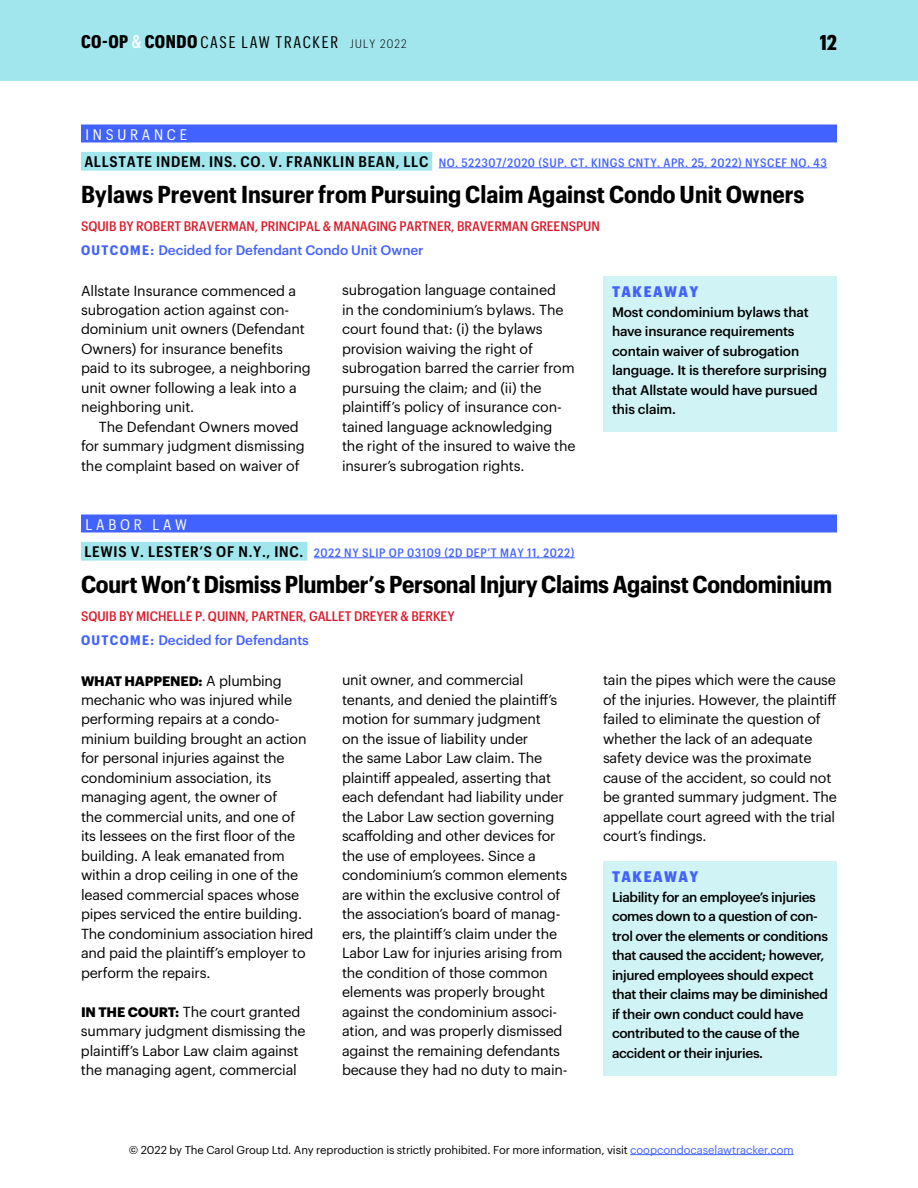
<style>
.page{position:relative;width:918px;height:1188px;background:#fff}
.page>*{position:absolute;margin:0;border:0;box-sizing:border-box;transform-origin:0 0}
.t1{font:700 24px "Graphik Compact";letter-spacing:-.01em;color:#000}
.t2{font:700 21px "Graphik Cond";color:#000}
.t3{font:16.5px "Graphik Cond";letter-spacing:.105em;color:#000}
.t4{font:15px "Graphik Compact";letter-spacing:.25em;color:#fff}
.t5{font:900 15px "Graphik Compact";letter-spacing:.1em;color:#4262ff}
.t6{font:14.25px/19.5px "Graphik";letter-spacing:-.015em;color:#000}
.t7{font:500 13.5px/19.5px "Graphik";letter-spacing:-.025em;color:#000}
.t8{font:500 13.5px "Graphik Compact";color:#dd1929}
.t9{font:500 13.5px "Graphik";letter-spacing:-.005em;color:#4262ff}
.t10{font:700 13.5px "Graphik";letter-spacing:-.01em;color:#000}
.t11{font:500 12px "Graphik Compact";letter-spacing:.045em;color:#4262ff}
.t12{font:11.25px "Graphik";letter-spacing:-.01em;color:#000}
.s1{font-weight:700;font-size:18px}
.s2{font-weight:500;font-size:18px;color:#fff}
.s3{font-family:"Graphik Compact";font-weight:300;font-size:12px}
.s4{font-weight:600;font-size:15px;color:#000}
.s5{font-family:"Graphik Compact";font-weight:700}
.s6{font-weight:400;font-size:14.25px}
.s7{font-weight:700;font-size:13.5px}
.s8{color:#4262ff}
</style>
<div class="page">
<div style="left:0;top:0;width:918px;height:81px;background:#a1e6ed"></div>
<hr style="left:630px;top:1154px;width:164px;height:1px;background:#4262ff">
<div style="left:81px;top:124px;width:756px;height:18px;background:#4262ff"></div>
<div style="left:81px;top:152px;width:351px;height:19px;background:#a1e6ed"></div>
<hr style="left:439px;top:168px;width:388px;height:1px;background:#4262ff">
<div style="left:603px;top:276px;width:234px;height:156px;background:#d0f3f6"></div>
<div style="left:81px;top:514px;width:756px;height:18px;background:#4262ff"></div>
<div style="left:81px;top:542px;width:226px;height:19px;background:#a1e6ed"></div>
<hr style="left:314px;top:558px;width:261px;height:1px;background:#4262ff">
<div style="left:603px;top:861px;width:234px;height:215px;background:#d0f3f6"></div>
<p class="t3" style="left:81px;top:32px;width:327px"><span class="s1">CO-OP</span> <span class="s2">&amp;</span> <span class="s1">CONDO</span> CASE LAW TRACKER <span class="s3">JULY 2022</span></p>
<h2 class="t2" style="left:820px;top:30px;width:19px">12</h2>
<p class="t4" style="left:86px;top:123px;width:103px">INSURANCE</p>
<p class="t11" style="left:84px;top:153px;width:744px"><span class="s4">ALLSTATE INDEM. INS. CO. V. FRANKLIN BEAN, LLC</span> NO. 522307/2020 (SUP. CT. KINGS CNTY. APR. 25, 2022) NYSCEF NO. 43</p>
<h1 class="t1" style="left:81px;top:176px;width:725px">Bylaws Prevent Insurer from Pursuing Claim Against Condo Unit Owners</h1>
<p class="t8" style="left:81px;top:216px;width:520px">SQUIB BY ROBERT BRAVERMAN, PRINCIPAL &amp; MANAGING PARTNER, BRAVERMAN GREENSPUN</p>
<p class="t9" style="left:81px;top:240px;width:344px"><span class="s5">OUTCOME:</span> Decided for Defendant Condo Unit Owner</p>
<p class="t6" style="left:81px;top:279px;width:231px">Allstate Insurance commenced a subrogation action against con&shy;dominium unit owners (Defendant<br>Owners) for insurance benefits paid to its subrogee, a neighboring unit owner following a leak into a neighboring unit.</p>
<p class="t6" style="left:81px;top:416px;width:225px;text-indent:18px">The Defendant Owners moved for summary judgment dismissing the complaint based on waiver of</p>
<p class="t6" style="left:342px;top:279px;width:235px">subrogation language contained<br>in the condominium’s bylaws. The court found that: (i) the bylaws provision waiving the right of subrogation barred the carrier from pursuing the claim; and (ii) the plaintiff’s policy of insurance con&shy;tained language acknowledging the right of the insured to waive the insurer’s subrogation rights.</p>
<p class="t5" style="left:612px;top:281px;width:88px">TAKEAWAY</p>
<p class="t7" style="left:612px;top:301px;width:217px">Most condominium bylaws that have insurance requirements contain waiver of subrogation language. It is therefore surprising that Allstate would have pursued this claim.</p>
<p class="t4" style="left:86px;top:513px;width:103px">LABOR LAW</p>
<p class="t11" style="left:84px;top:543px;width:492px"><span class="s4">LEWIS V. LESTER’S OF N.Y., INC.</span> 2022 NY SLIP OP 03109 (2D DEP’T MAY 11, 2022)</p>
<h1 class="t1" style="left:81px;top:566px;width:753px">Court Won’t Dismiss Plumber’s Personal Injury Claims Against Condominium</h1>
<p class="t8" style="left:81px;top:606px;width:375px">SQUIB BY MICHELLE P. QUINN, PARTNER, GALLET DREYER &amp; BERKEY</p>
<p class="t9" style="left:81px;top:630px;width:229px"><span class="s5">OUTCOME:</span> Decided for Defendants</p>
<p class="t10" style="left:81px;top:670px;width:202px">WHAT HAPPENED: <span class="s6">A plumbing</span></p>
<p class="t6" style="left:81px;top:689px;width:234px">mechanic who was injured while performing repairs at a condo&shy;minium building brought an action for personal injuries against the condominium association, its managing agent, the owner of<br>the commercial units, and one of its lessees on the first floor of the building. A leak emanated from within a drop ceiling in one of the leased commercial spaces whose pipes serviced the entire building.<br>The condominium association hired and paid the plaintiff’s employer to perform the repairs.</p>
<p class="t6" style="left:81px;top:1001px;width:226px"><span class="s7">IN THE COURT:</span> The court granted summary judgment dismissing the plaintiff’s Labor Law claim against the managing agent, commercial</p>
<p class="t6" style="left:342px;top:669px;width:227px">unit owner, and commercial tenants, and denied the plaintiff’s motion for summary judgment<br>on the issue of liability under<br>the same Labor Law claim. The plaintiff appealed, asserting that each defendant had liability under the Labor Law section governing scaffolding and other devices for the use of employees. Since a condominium’s common elements are within the exclusive control of the association’s board of manag&shy;ers, the plaintiff’s claim under the<br>Labor Law for injuries arising from the condition of those common elements was properly brought against the condominium associ&shy;ation, and was properly dismissed against the remaining defendants because they had no duty to main-</p>
<p class="t6" style="left:603px;top:669px;width:235px">tain the pipes which were the cause of the injuries. However, the plaintiff failed to eliminate the question of whether the lack of an adequate safety device was the proximate cause of the accident, so could not be granted summary judgment. The appellate court agreed with the trial court’s findings.</p>
<p class="t5" style="left:612px;top:866px;width:88px">TAKEAWAY</p>
<p class="t7" style="left:612px;top:886px;width:218px">Liability for an employee’s injuries comes down to a question of con&shy;trol over the elements or conditions that caused the accident; however, injured employees should expect that their claims may be diminished if their own conduct could have contributed to the cause of the accident or their injuries.</p>
<p class="t12" style="left:129px;top:1141px;width:666px">© 2022 by The Carol Group Ltd. Any reproduction is strictly prohibited. For more information, visit <span class="s8">coopcondocaselawtracker.com</span></p>
</div>
